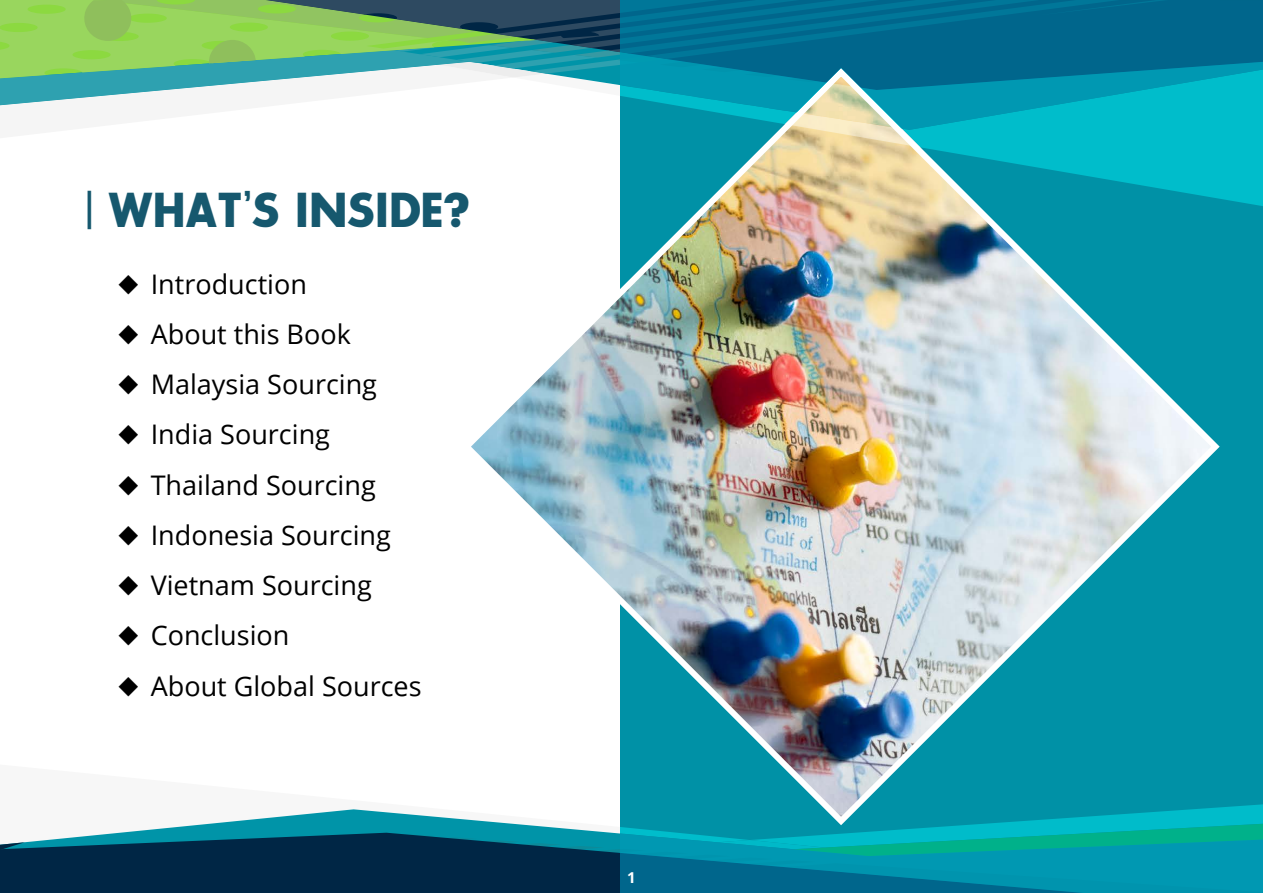
<style>
.page{position:relative;width:1263px;height:893px;background:#fff}
.page>*{position:absolute;margin:0;border:0;box-sizing:border-box;transform-origin:0 0}
.t1{font:48px "Sans Serif Bld FLF";letter-spacing:-.01em;color:#16586e}
.t2{font:27px "Open Sans";color:#000}
.t3{font:700 15px "Open Sans";color:#fff}
</style>
<div class="page">
<div style="left:621px;top:0;width:642px;height:893px;background:#0091a6"></div>
<img style="left:471px;top:208px;width:749px;height:555px">
<svg style="left:620px;top:130px;width:643px;height:78px"></svg>
<svg style="left:0;top:0;width:1263px;height:130px"></svg>
<svg style="left:620px;top:763px;width:643px;height:46px"></svg>
<svg style="left:117px;top:809px;width:1146px;height:24px"></svg>
<svg style="left:0;top:833px;width:1263px;height:60px"></svg>
<svg style="left:117px;top:809px;width:482px;height:14px"></svg>
<h1 class="t1" style="left:85px;top:184px;width:386px">| WHAT’S INSIDE?</h1>
<p class="t2" style="left:118px;top:265px;width:191px">◆ Introduction</p>
<p class="t2" style="left:118px;top:315px;width:235px">◆ About this Book</p>
<p class="t2" style="left:118px;top:366px;width:261px">◆ Malaysia Sourcing</p>
<p class="t2" style="left:118px;top:416px;width:214px">◆ India Sourcing</p>
<p class="t2" style="left:118px;top:466px;width:260px">◆ Thailand Sourcing</p>
<p class="t2" style="left:118px;top:516px;width:275px">◆ Indonesia Sourcing</p>
<p class="t2" style="left:118px;top:567px;width:256px">◆ Vietnam Sourcing</p>
<p class="t2" style="left:118px;top:617px;width:173px">◆ Conclusion</p>
<p class="t2" style="left:118px;top:667px;width:305px">◆ About Global Sources</p>
<p class="t3" style="left:627px;top:867px;width:10px">1</p>
</div>
